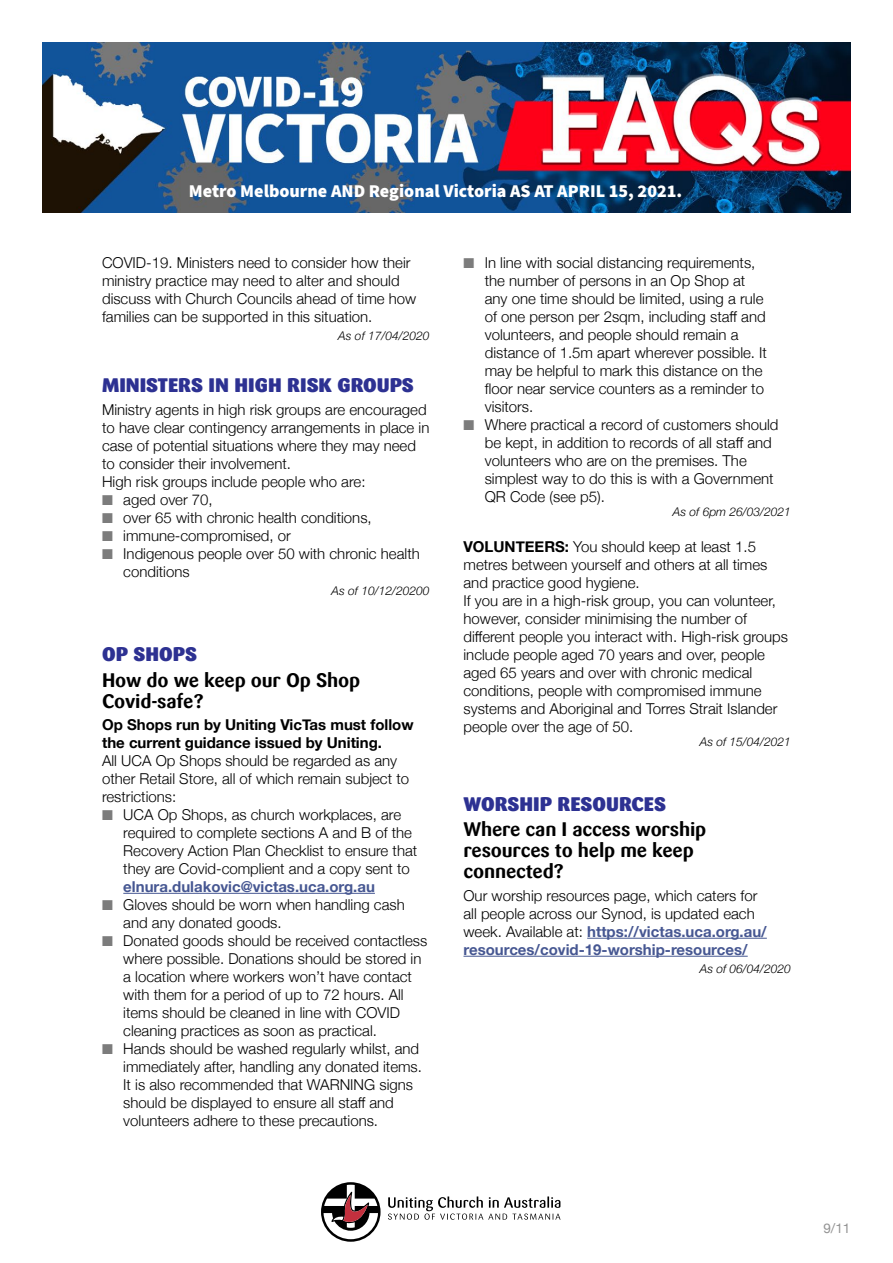
<style>
.page{position:relative;width:893px;height:1263px;background:#fff}
.page>*{position:absolute;margin:0;border:0;box-sizing:border-box;transform-origin:0 0}
.t1{font:700 19.5px/21px "Sari";letter-spacing:-.01em;color:#000}
.t2{font:900 19.5px "Sari";color:#2d3192}
.t3{font:900 18px "Source Sans Pro";color:#fff}
.t4{font:300 15px/18px "Helvetica Neue";color:#000}
.t5{font:700 15px/18px "Helvetica Neue";color:#000}
.t6{font:700 15px "Helvetica Neue";color:#465792}
.t7{font:13.5px "Helvetica Neue";color:#939393}
.t8{font:italic 300 12px "Helvetica Neue";color:#000}
.s1{color:#7c7c7c}
.s2{font-weight:700}
.s3{font-weight:700;color:#465792}
</style>
<div class="page">
<svg style="left:388px;top:1196px;width:172px;height:24px"></svg>
<svg style="left:321px;top:1182px;width:60px;height:60px"></svg>
<hr style="left:123px;top:893px;width:252px;height:1px;background:#465792">
<hr style="left:587px;top:938px;width:180px;height:1px;background:#465792">
<hr style="left:463px;top:956px;width:285px;height:1px;background:#465792">
<img style="left:43px;top:43px;width:807px;height:169px">
<p class="t3" style="left:189px;top:178px;width:495px">Metro Melbourne AND Regional Victoria AS AT APRIL 15, 2021.</p>
<p class="t4" style="left:102px;top:252px;width:316px">COVID-19. Ministers need to consider how their ministry practice may need to alter and should discuss with Church Councils ahead of time how families can be supported in this situation.</p>
<p class="t8" style="left:338px;top:326px;width:93px">As of 17/04/2020</p>
<h1 class="t2" style="left:102px;top:373px;width:313px">MINISTERS IN HIGH RISK GROUPS</h1>
<p class="t4" style="left:102px;top:399px;width:329px">Ministry agents in high risk groups are encouraged to have clear contingency arrangements in place in case of potential situations where they may need to consider their involvement.<br>High risk groups include people who are:</p>
<p class="t4" style="left:102px;top:489px;width:112px"><span class="s1">■</span> aged over 70,</p>
<p class="t4" style="left:102px;top:507px;width:271px"><span class="s1">■</span> over 65 with chronic health conditions,</p>
<p class="t4" style="left:102px;top:525px;width:190px"><span class="s1">■</span> immune-compromised, or</p>
<p class="t4" style="left:123px;top:543px;width:298px;text-indent:-21px"><span class="s1">■</span> Indigenous people over 50 with chronic health conditions</p>
<p class="t8" style="left:332px;top:581px;width:99px">As of 10/12/20200</p>
<h1 class="t2" style="left:102px;top:642px;width:96px">OP SHOPS</h1>
<h1 class="t1" style="left:102px;top:669px;width:260px">How do we keep our Op Shop<br>Covid-safe?</h1>
<p class="t5" style="left:102px;top:716px;width:313px">Op Shops run by Uniting VicTas must follow the current guidance issued by Uniting.</p>
<p class="t4" style="left:102px;top:750px;width:309px">All UCA Op Shops should be regarded as any other Retail Store, all of which remain subject to restrictions:</p>
<p class="t4" style="left:123px;top:804px;width:295px;text-indent:-21px"><span class="s1">■</span> UCA Op Shops, as church workplaces, are required to complete sections A and B of the Recovery Action Plan Checklist to ensure that they are Covid-complient and a copy sent to</p>
<p class="t6" style="left:123px;top:875px;width:253px">elnura.dulakovic@victas.uca.org.au</p>
<p class="t4" style="left:123px;top:894px;width:283px;text-indent:-21px"><span class="s1">■</span> Gloves should be worn when handling cash and any donated goods.</p>
<p class="t4" style="left:123px;top:930px;width:305px;text-indent:-21px"><span class="s1">■</span> Donated goods should be received contactless where possible. Donations should be stored in a location where workers won’t have contact with them for a period of up to 72 hours. All items should be cleaned in line with COVID cleaning practices as soon as practical.</p>
<p class="t4" style="left:123px;top:1038px;width:300px;text-indent:-21px"><span class="s1">■</span> Hands should be washed regularly whilst, and immediately after, handling any donated items.<br>It is also recommended that WARNING signs should be displayed to ensure all staff and volunteers adhere to these precautions.</p>
<p class="t4" style="left:485px;top:252px;width:284px;text-indent:-21px"><span class="s1">■</span> In line with social distancing requirements, the number of persons in an Op Shop at any one time should be limited, using a rule of one person per 2sqm, including staff and volunteers, and people should remain a distance of 1.5m apart wherever possible. It may be helpful to mark this distance on the floor near service counters as a reminder to visitors.</p>
<p class="t4" style="left:485px;top:414px;width:295px;text-indent:-21px"><span class="s1">■</span> Where practical a record of customers should be kept, in addition to records of all staff and volunteers who are on the premises. The simplest way to do this is with a Government QR Code (see p5).</p>
<p class="t8" style="left:673px;top:502px;width:120px">As of 6pm 26/03/2021</p>
<p class="t4" style="left:463px;top:536px;width:326px"><span class="s2">VOLUNTEERS:</span> You should keep at least 1.5 metres between yourself and others at all times and practice good hygiene.<br>If you are in a high-risk group, you can volunteer, however, consider minimising the number of different people you interact with. High-risk groups include people aged 70 years and over, people aged 65 years and over with chronic medical conditions, people with compromised immune systems and Aboriginal and Torres Strait Islander people over the age of 50.</p>
<p class="t8" style="left:700px;top:733px;width:93px">As of 15/04/2021</p>
<h1 class="t2" style="left:463px;top:792px;width:204px">WORSHIP RESOURCES</h1>
<h1 class="t1" style="left:463px;top:819px;width:244px">Where can I access worship resources to help me keep connected?</h1>
<p class="t4" style="left:463px;top:885px;width:305px">Our worship resources page, which caters for all people across our Synod, is updated each week. Available at: <span class="s3">https://victas.uca.org.au/ resources/covid-19-worship-resources/</span></p>
<p class="t8" style="left:700px;top:959px;width:93px">As of 06/04/2020</p>
<p class="t7" style="left:823px;top:1219px;width:29px">9/11</p>
</div>
